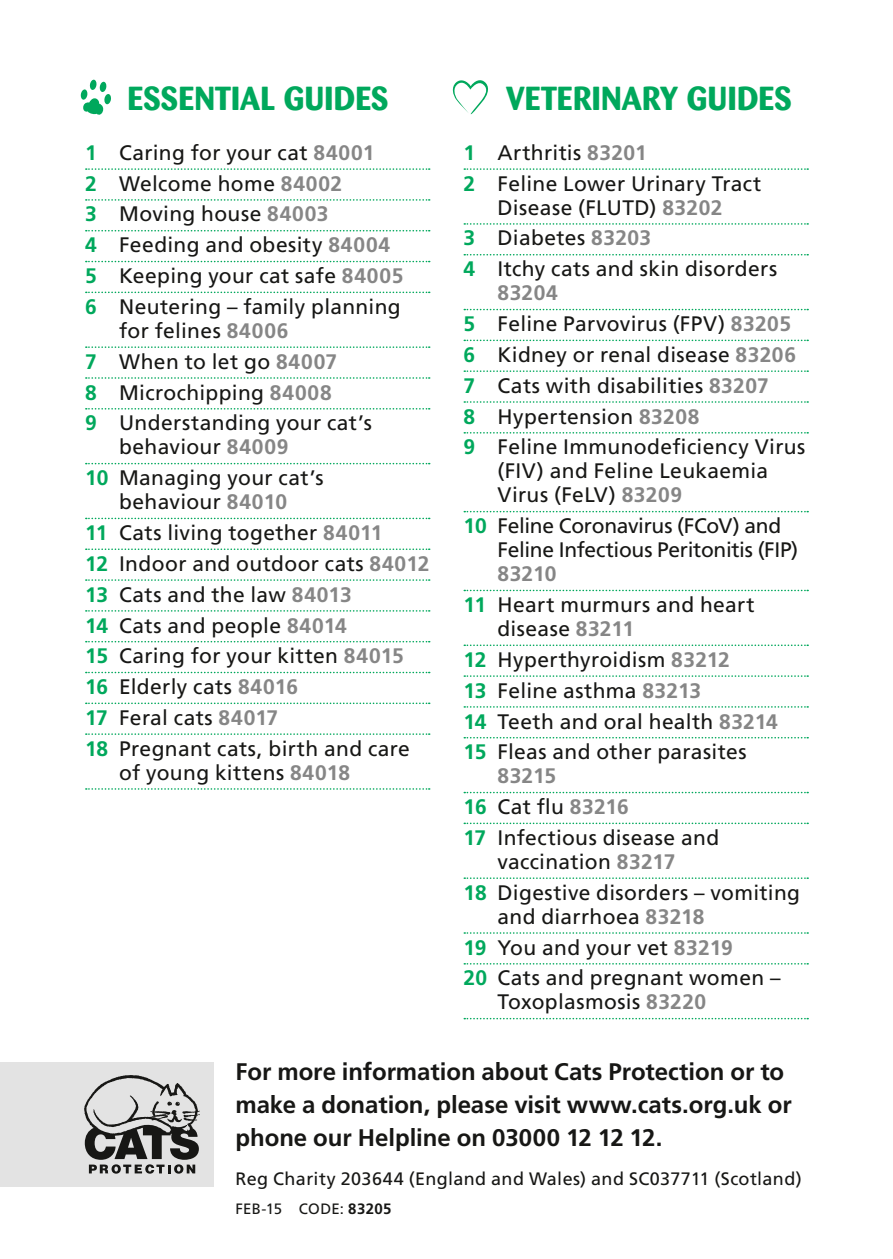
<style>
.page{position:relative;width:893px;height:1259px;background:#fff}
.page>*{position:absolute;margin:0;border:0;box-sizing:border-box;transform-origin:0 0}
.t1{font:700 33px "Barmeno BQ";letter-spacing:.005em;color:#00a85c}
.t2{font:700 24px/33px "Frutiger";color:#171715}
.t3{font:21px/30.9px "Frutiger";letter-spacing:.015em;color:#171715}
.t4{font:21px/24px "Frutiger";letter-spacing:-.015em;color:#171715}
.t5{font:18px "Frutiger";letter-spacing:.02em;color:#171715}
.t6{font:15px "Frutiger";letter-spacing:.015em;color:#171715}
.s1{font-weight:700;color:#00a85c}
.s2{font-weight:700;color:#868686}
.s3{font-weight:700}
</style>
<div class="page">
<div style="left:0;top:1061px;width:213px;height:125px;background:#e3e3e3"></div>
<svg style="left:84px;top:1075px;width:116px;height:98px"></svg>
<svg style="left:83px;top:98px;width:24px;height:17px"></svg>
<div style="left:104px;top:94px;width:7px;height:10px;background:#00a85c;border-radius:50%"></div>
<svg style="left:99px;top:81px;width:8px;height:11px"></svg>
<svg style="left:90px;top:79px;width:7px;height:11px"></svg>
<svg style="left:80px;top:89px;width:8px;height:11px"></svg>
<svg style="left:452px;top:80px;width:36px;height:35px"></svg>
<svg style="left:86px;top:168px;width:344px;height:2px"></svg>
<svg style="left:86px;top:199px;width:344px;height:2px"></svg>
<svg style="left:86px;top:230px;width:344px;height:1px"></svg>
<svg style="left:86px;top:261px;width:344px;height:1px"></svg>
<svg style="left:86px;top:292px;width:344px;height:1px"></svg>
<svg style="left:86px;top:346px;width:344px;height:2px"></svg>
<svg style="left:86px;top:377px;width:344px;height:2px"></svg>
<svg style="left:86px;top:408px;width:344px;height:1px"></svg>
<svg style="left:86px;top:463px;width:344px;height:1px"></svg>
<svg style="left:86px;top:518px;width:344px;height:1px"></svg>
<svg style="left:86px;top:548px;width:344px;height:2px"></svg>
<svg style="left:86px;top:579px;width:344px;height:2px"></svg>
<svg style="left:86px;top:610px;width:344px;height:1px"></svg>
<svg style="left:86px;top:641px;width:344px;height:1px"></svg>
<svg style="left:86px;top:672px;width:344px;height:1px"></svg>
<svg style="left:86px;top:702px;width:344px;height:2px"></svg>
<svg style="left:86px;top:733px;width:344px;height:2px"></svg>
<svg style="left:86px;top:788px;width:344px;height:1px"></svg>
<svg style="left:464px;top:168px;width:344px;height:2px"></svg>
<svg style="left:464px;top:223px;width:344px;height:2px"></svg>
<svg style="left:464px;top:254px;width:344px;height:1px"></svg>
<svg style="left:464px;top:309px;width:344px;height:1px"></svg>
<svg style="left:464px;top:340px;width:344px;height:1px"></svg>
<svg style="left:464px;top:370px;width:344px;height:2px"></svg>
<svg style="left:464px;top:401px;width:344px;height:2px"></svg>
<svg style="left:464px;top:432px;width:344px;height:1px"></svg>
<svg style="left:464px;top:511px;width:344px;height:1px"></svg>
<svg style="left:464px;top:590px;width:344px;height:1px"></svg>
<svg style="left:464px;top:644px;width:344px;height:2px"></svg>
<svg style="left:464px;top:675px;width:344px;height:2px"></svg>
<svg style="left:464px;top:706px;width:344px;height:1px"></svg>
<svg style="left:464px;top:737px;width:344px;height:1px"></svg>
<svg style="left:464px;top:792px;width:344px;height:1px"></svg>
<svg style="left:464px;top:822px;width:344px;height:2px"></svg>
<svg style="left:464px;top:877px;width:344px;height:2px"></svg>
<svg style="left:464px;top:932px;width:344px;height:1px"></svg>
<svg style="left:464px;top:963px;width:344px;height:1px"></svg>
<svg style="left:464px;top:1018px;width:344px;height:1px"></svg>
<h1 class="t1" style="left:128px;top:79px;width:262px">ESSENTIAL GUIDES</h1>
<p class="t3" style="left:85px;top:137px;width:320px"><span class="s1">1</span> Caring for your cat <span class="s2">84001<br></span><span class="s1">2</span> Welcome home <span class="s2">84002<br></span><span class="s1">3</span> Moving house <span class="s2">84003<br></span><span class="s1">4</span> Feeding and obesity <span class="s2">84004<br></span><span class="s1">5</span> Keeping your cat safe <span class="s2">84005<br></span><span class="s1">6</span> Neutering – family planning</p>
<p class="t3" style="left:85px;top:315px;width:289px;text-indent:34px">for felines <span class="s2">84006<br></span><span class="s1">7</span> When to let go <span class="s2">84007<br></span><span class="s1">8</span> Microchipping <span class="s2">84008<br></span><span class="s1">9</span> Understanding your cat’s</p>
<p class="t3" style="left:85px;top:431px;width:240px;text-align:center">behaviour <span class="s2">84009<br></span><span class="s1">10</span> Managing your cat’s</p>
<p class="t3" style="left:85px;top:486px;width:346px;text-indent:34px">behaviour <span class="s2">84010<br></span><span class="s1">11</span> Cats living together <span class="s2">84011<br></span><span class="s1">12</span> Indoor and outdoor cats <span class="s2">84012<br></span><span class="s1">13</span> Cats and the law <span class="s2">84013<br></span><span class="s1">14</span> Cats and people <span class="s2">84014<br></span><span class="s1">15</span> Caring for your kitten <span class="s2">84015<br></span><span class="s1">16</span> Elderly cats <span class="s2">84016<br></span><span class="s1">17</span> Feral cats <span class="s2">84017<br></span><span class="s1">18</span> Pregnant cats, birth and care</p>
<p class="t3" style="left:119px;top:757px;width:233px">of young kittens <span class="s2">84018</span></p>
<h1 class="t1" style="left:506px;top:79px;width:287px">VETERINARY GUIDES</h1>
<p class="t3" style="left:463px;top:137px;width:299px"><span class="s1">1</span> Arthritis <span class="s2">83201<br></span><span class="s1">2</span> Feline Lower Urinary Tract</p>
<p class="t3" style="left:463px;top:192px;width:315px;text-indent:34px">Disease (FLUTD) <span class="s2">83202<br></span><span class="s1">3</span> Diabetes <span class="s2">83203<br></span><span class="s1">4</span> Itchy cats and skin disorders</p>
<p class="t3" style="left:463px;top:277px;width:343px;text-indent:34px"><span class="s2">83204<br></span><span class="s1">5</span> Feline Parvovirus (FPV) <span class="s2">83205<br></span><span class="s1">6</span> Kidney or renal disease <span class="s2">83206<br></span><span class="s1">7</span> Cats with disabilities <span class="s2">83207<br></span><span class="s1">8</span> Hypertension <span class="s2">83208<br></span><span class="s1">9</span> Feline Immunodeficiency Virus</p>
<p class="t3" style="left:497px;top:459px;width:272px;line-height:24px">(FIV) and Feline Leukaemia<br>Virus (FeLV) <span class="s2">83209</span></p>
<p class="t4" style="left:497px;top:514px;width:302px;text-indent:-34px"><span class="s1">10</span> Feline Coronavirus (FCoV) and<br>Feline Infectious Peritonitis (FIP)</p>
<p class="t3" style="left:463px;top:558px;width:293px;text-indent:34px"><span class="s2">83210<br></span><span class="s1">11</span> Heart murmurs and heart</p>
<p class="t3" style="left:463px;top:613px;width:316px;text-indent:34px">disease <span class="s2">83211<br></span><span class="s1">12</span> Hyperthyroidism <span class="s2">83212<br></span><span class="s1">13</span> Feline asthma <span class="s2">83213<br></span><span class="s1">14</span> Teeth and oral health <span class="s2">83214<br></span><span class="s1">15</span> Fleas and other parasites</p>
<p class="t3" style="left:463px;top:760px;width:257px;text-indent:34px"><span class="s2">83215<br></span><span class="s1">16</span> Cat flu <span class="s2">83216<br></span><span class="s1">17</span> Infectious disease and</p>
<p class="t3" style="left:463px;top:846px;width:338px;text-indent:34px">vaccination <span class="s2">83217<br></span><span class="s1">18</span> Digestive disorders – vomiting</p>
<p class="t3" style="left:463px;top:901px;width:319px;text-indent:34px">and diarrhoea <span class="s2">83218<br></span><span class="s1">19</span> You and your vet <span class="s2">83219<br></span><span class="s1">20</span> Cats and pregnant women –</p>
<p class="t3" style="left:497px;top:986px;width:210px">Toxoplasmosis <span class="s2">83220</span></p>
<p class="t2" style="left:235px;top:1055px;width:558px">For more information about Cats Protection or to make a donation, please visit www.cats.org.uk or phone our Helpline on 03000 12 12 12.</p>
<p class="t5" style="left:235px;top:1168px;width:568px">Reg Charity 203644 (England and Wales) and SC037711 (Scotland)</p>
<p class="t6" style="left:235px;top:1200px;width:158px">FEB-15 CODE: <span class="s3">83205</span></p>
</div>
